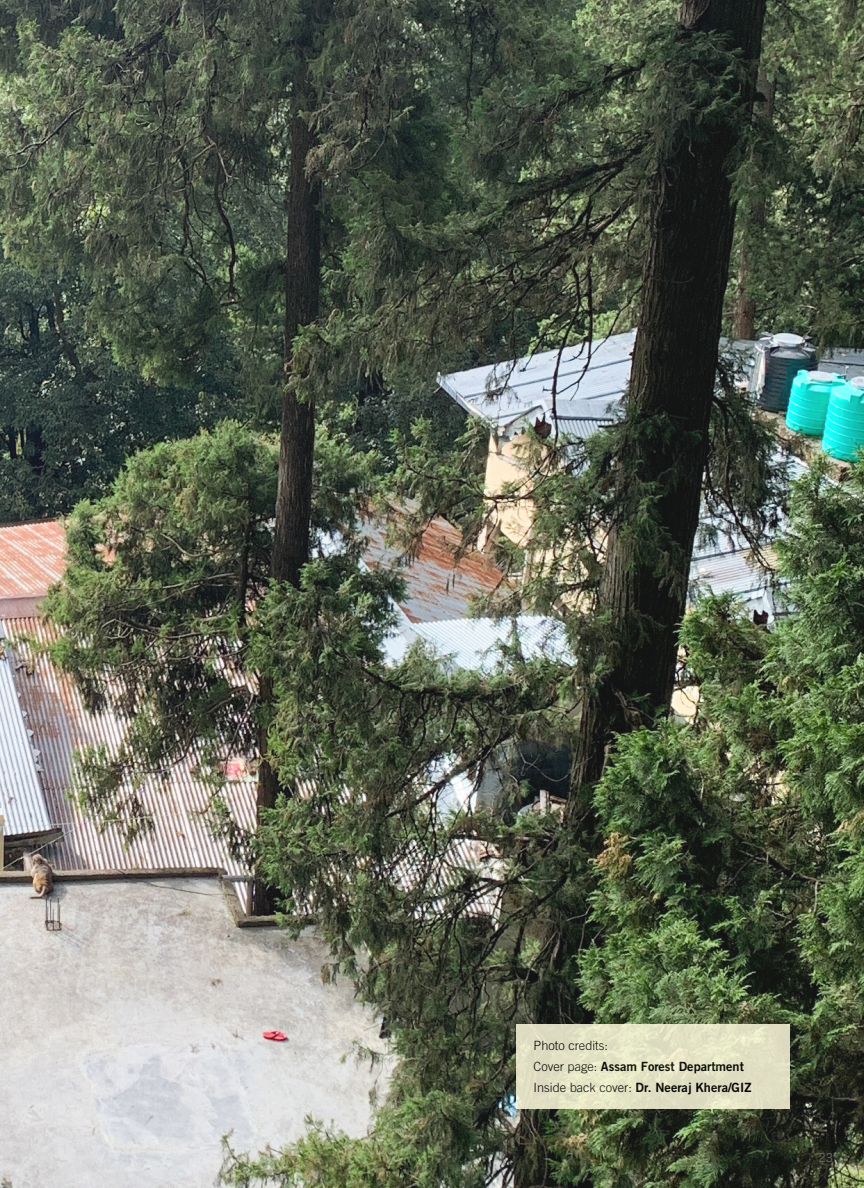
<style>
.page{position:relative;width:864px;height:1188px;background:#fff}
.page>*{position:absolute;margin:0;border:0;box-sizing:border-box;transform-origin:0 0}
.t1{font:13.5px "Attractive";color:#636466}
.t2{font:12.75px/20.7px "Trade Gothic LT Std Bd 2";color:#000}
.t3{font:300 12.75px "Trade Gothic LT Std";color:#000}
.s1{font-family:"Trade Gothic LT Std";font-weight:300}
</style>
<div class="page">
<img style="left:0;top:0;width:864px;height:1188px">
<svg style="left:517px;top:1024px;width:273px;height:85px;background:#e2e2c4"></svg>
<p class="t3" style="left:534px;top:1038px;width:76px">Photo credits:</p>
<p class="t2" style="left:534px;top:1056px;width:219px"><span class="s1">Cover page:</span> Assam Forest Department<br><span class="s1">Inside back cover:</span> Dr. Neeraj Khera/GIZ</p>
<p class="t1" style="left:819px;top:1150px;width:16px">23</p>
</div>
